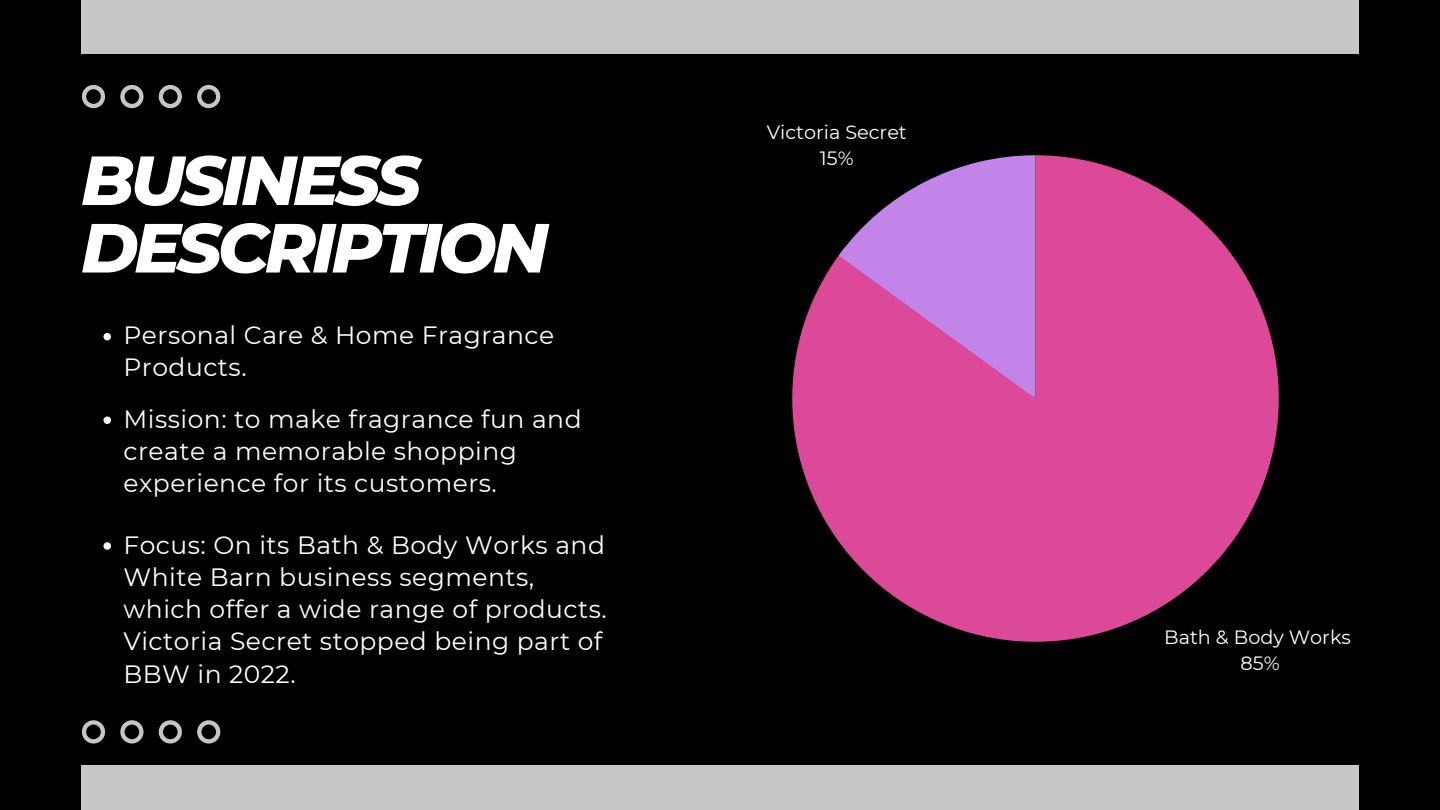
<style>
.page{position:relative;width:1440px;height:810px;background:#000}
.page>*{position:absolute;margin:0;border:0;box-sizing:border-box;transform-origin:0 0}
.t1{font:italic 800 69.4px/67.5px "Montserrat";letter-spacing:-.06em;color:#fff}
.t2{font:25px/32.2px "Montserrat";letter-spacing:.02em;color:#fff}
.t3{font:19.2px/26.4px "Montserrat";color:#fff;text-align:center}
</style>
<div class="page">
<svg style="left:792px;top:155px;width:487px;height:487px;background:#a83774"></svg>
<svg style="left:839px;top:155px;width:197px;height:244px;background:#b162b4"></svg>
<svg style="left:82px;top:85px;width:138px;height:23px;background:#3f3f3f"></svg>
<svg style="left:82px;top:720px;width:138px;height:24px;background:#3d3d3d"></svg>
<div style="left:81px;top:765px;width:1278px;height:45px;background:#c6c6c6"></div>
<div style="left:81px;top:0;width:1278px;height:53px;background:#c6c6c6"></div>
<svg style="left:104px;top:333px;width:7px;height:7px"></svg>
<svg style="left:104px;top:416px;width:7px;height:8px"></svg>
<svg style="left:104px;top:542px;width:7px;height:8px"></svg>
<h1 class="t1" style="left:81px;top:146px;width:469px">BUSINESS<br>DESCRIPTION</h1>
<p class="t2" style="left:123px;top:319px;width:432px">Personal Care &amp; Home Fragrance<br>Products.</p>
<p class="t2" style="left:123px;top:403px;width:460px">Mission: to make fragrance fun and create a memorable shopping experience for its customers.</p>
<p class="t2" style="left:123px;top:528px;width:485px">Focus: On its Bath &amp; Body Works and<br>White Barn business segments, which offer a wide range of products.<br>Victoria Secret stopped being part of<br>BBW in 2022.</p>
<p class="t3" style="left:767px;top:119px;width:141px">Victoria Secret<br>15%</p>
<p class="t3" style="left:1164px;top:624px;width:188px">Bath &amp; Body Works<br>85%</p>
</div>
